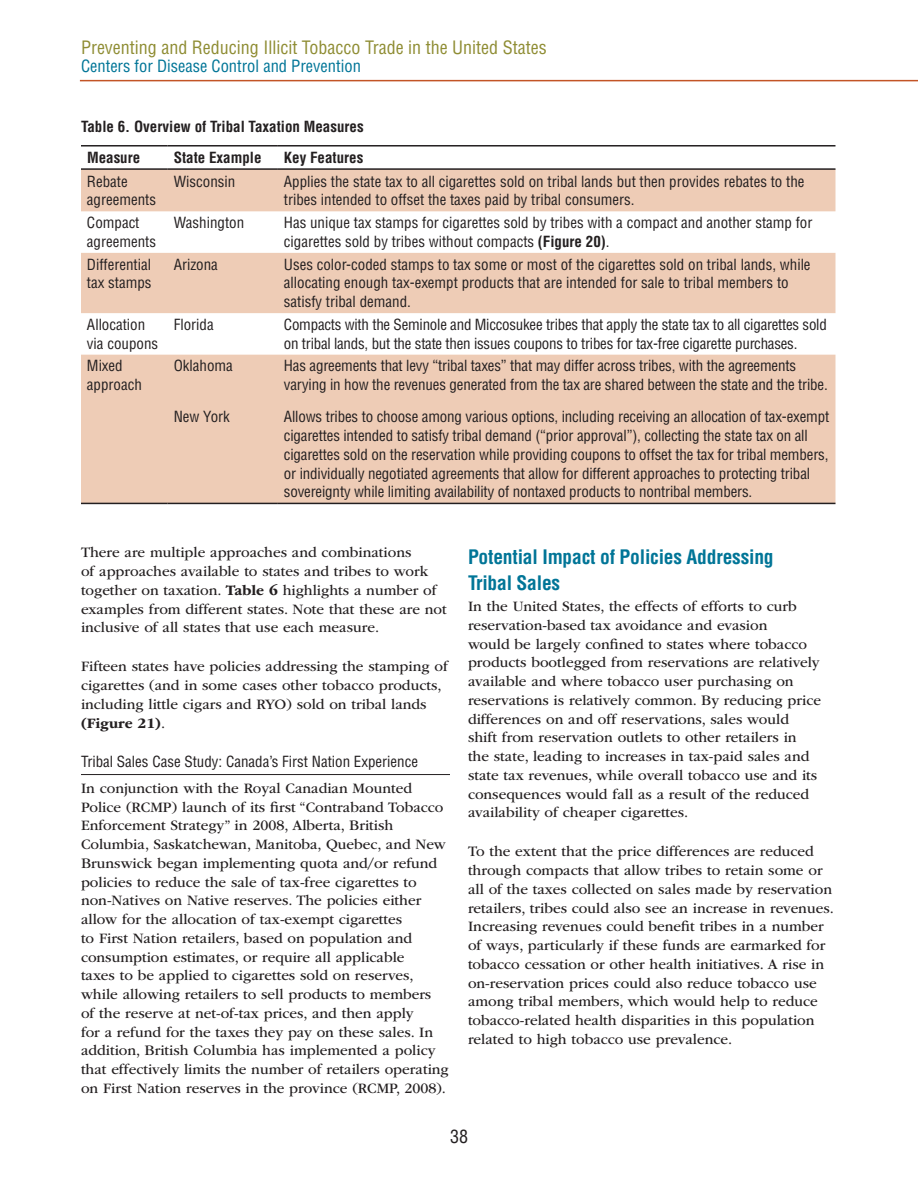
<style>
.page{position:relative;width:918px;height:1188px;background:#fff}
.page>*{position:absolute;margin:0;border:0;box-sizing:border-box;transform-origin:0 0}
.Heading_4{font:700 condensed 19.5px/25.5px "Helvetica LT Std";letter-spacing:-.01em;color:#007597}
.t1{font:condensed 18px "Helvetica LT Std";color:#8f8d34}
.t2{font:condensed 18px "Helvetica LT Std";color:#231f20}
.t3{font:condensed 16.5px "Helvetica LT Std";color:#007597}
.t4{font:15px/18.8px "ITC Garamond Std";color:#231f20}
.Table_Body{font:condensed 15px/18.8px "Helvetica LT Std";letter-spacing:-.01em;color:#231f20}
.Table_Column_1{font:condensed 15px/18.8px "Helvetica LT Std";color:#231f20}
.Heading_4-2{font:condensed 15px "Helvetica LT Std";color:#231f20}
.Table_Title{font:700 condensed 15px "Helvetica LT Std";color:#231f20}
.Table_Header{font:700 condensed 15px "Helvetica LT Std";color:#231f20}
.s1{font-weight:700}
</style>
<div class="page">
<hr style="left:80px;top:80px;width:838px;height:1px;background:#c35426">
<svg style="left:81px;top:169px;width:755px;height:334px;fill:#eeccb6"></svg>
<hr style="left:81px;top:503px;width:87px;height:1px;background:#231f20">
<hr style="left:168px;top:503px;width:110px;height:1px;background:#231f20">
<hr style="left:278px;top:503px;width:557px;height:1px;background:#231f20">
<hr style="left:81px;top:145px;width:87px;height:2px;background:#231f20">
<hr style="left:168px;top:145px;width:110px;height:2px;background:#231f20">
<hr style="left:278px;top:145px;width:557px;height:2px;background:#231f20">
<hr style="left:81px;top:168px;width:87px;height:2px;background:#231f20">
<hr style="left:168px;top:168px;width:110px;height:2px;background:#231f20">
<hr style="left:278px;top:168px;width:557px;height:2px;background:#231f20">
<hr style="left:81px;top:774px;width:369px;height:1px;background:#231f20">
<p class="t1" style="left:81px;top:36px;width:467px">Preventing and Reducing Illicit Tobacco Trade in the United States</p>
<p class="t3" style="left:81px;top:55px;width:281px">Centers for Disease Control and Prevention</p>
<p class="Table_Title" style="left:81px;top:117px;width:284px">Table 6. Overview of Tribal Taxation Measures</p>
<p class="Table_Header" style="left:87px;top:148px;width:55px">Measure</p>
<p class="Table_Header" style="left:174px;top:148px;width:89px">State Example</p>
<p class="Table_Header" style="left:284px;top:148px;width:81px">Key Features</p>
<p class="Table_Column_1" style="left:87px;top:172px;width:71px">Rebate agreements</p>
<p class="Table_Body" style="left:174px;top:172px;width:63px">Wisconsin</p>
<p class="Table_Body" style="left:284px;top:172px;width:522px">Applies the state tax to all cigarettes sold on tribal lands but then provides rebates to the tribes intended to offset the taxes paid by tribal consumers.</p>
<p class="Table_Column_1" style="left:87px;top:213px;width:71px">Compact agreements</p>
<p class="Table_Body" style="left:174px;top:213px;width:72px">Washington</p>
<p class="Table_Body" style="left:284px;top:213px;width:530px">Has unique tax stamps for cigarettes sold by tribes with a compact and another stamp for cigarettes sold by tribes without compacts <span class="s1">(Figure 20)</span>.</p>
<p class="Table_Column_1" style="left:87px;top:255px;width:66px">Differential tax stamps</p>
<p class="Table_Body" style="left:174px;top:255px;width:46px">Arizona</p>
<p class="Table_Body" style="left:284px;top:255px;width:528px">Uses color-coded stamps to tax some or most of the cigarettes sold on tribal lands, while allocating enough tax-exempt products that are intended for sale to tribal members to satisfy tribal demand.</p>
<p class="Table_Column_1" style="left:87px;top:315px;width:73px">Allocation via coupons</p>
<p class="Table_Body" style="left:174px;top:315px;width:41px">Florida</p>
<p class="Table_Body" style="left:284px;top:315px;width:545px">Compacts with the Seminole and Miccosukee tribes that apply the state tax to all cigarettes sold on tribal lands, but the state then issues coupons to tribes for tax-free cigarette purchases.</p>
<p class="Table_Column_1" style="left:87px;top:357px;width:56px">Mixed approach</p>
<p class="Table_Body" style="left:174px;top:357px;width:61px">Oklahoma</p>
<p class="Table_Body" style="left:174px;top:408px;width:58px">New York</p>
<p class="Table_Body" style="left:284px;top:357px;width:546px">Has agreements that levy “tribal taxes” that may differ across tribes, with the agreements varying in how the revenues generated from the tax are shared between the state and the tribe.</p>
<p class="Table_Body" style="left:284px;top:408px;width:547px">Allows tribes to choose among various options, including receiving an allocation of tax-exempt cigarettes intended to satisfy tribal demand (“prior approval”), collecting the state tax on all cigarettes sold on the reservation while providing coupons to offset the tax for tribal members, or individually negotiated agreements that allow for different approaches to protecting tribal sovereignty while limiting availability of nontaxed products to nontribal members.</p>
<p class="t4" style="left:81px;top:543px;width:367px">There are multiple approaches and combinations<br>of approaches available to states and tribes to work together on taxation. <span class="s1">Table 6</span> highlights a number of examples from different states. Note that these are not inclusive of all states that use each measure.</p>
<p class="t4" style="left:81px;top:657px;width:368px">Fifteen states have policies addressing the stamping of cigarettes (and in some cases other tobacco products, including little cigars and RYO) sold on tribal lands <span class="s1">(Figure 21)</span>.</p>
<h4 class="Heading_4-2" style="left:81px;top:753px;width:339px">Tribal Sales Case Study: Canada’s First Nation Experience</h4>
<p class="t4" style="left:81px;top:779px;width:369px">In conjunction with the Royal Canadian Mounted Police (RCMP) launch of its first “Contraband Tobacco Enforcement Strategy” in 2008, Alberta, British Columbia, Saskatchewan, Manitoba, Quebec, and New Brunswick began implementing quota and/or refund policies to reduce the sale of tax-free cigarettes to non-Natives on Native reserves. The policies either allow for the allocation of tax-exempt cigarettes<br>to First Nation retailers, based on population and consumption estimates, or require all applicable<br>taxes to be applied to cigarettes sold on reserves, while allowing retailers to sell products to members<br>of the reserve at net-of-tax prices, and then apply<br>for a refund for the taxes they pay on these sales. In addition, British Columbia has implemented a policy that effectively limits the number of retailers operating on First Nation reserves in the province (RCMP, 2008).</p>
<h4 class="Heading_4" style="left:468px;top:544px;width:307px">Potential Impact of Policies Addressing<br>Tribal Sales</h4>
<p class="t4" style="left:468px;top:597px;width:355px">In the United States, the effects of efforts to curb reservation-based tax avoidance and evasion<br>would be largely confined to states where tobacco products bootlegged from reservations are relatively available and where tobacco user purchasing on reservations is relatively common. By reducing price differences on and off reservations, sales would shift from reservation outlets to other retailers in the state, leading to increases in tax-paid sales and state tax revenues, while overall tobacco use and its consequences would fall as a result of the reduced availability of cheaper cigarettes.</p>
<p class="t4" style="left:468px;top:842px;width:367px">To the extent that the price differences are reduced through compacts that allow tribes to retain some or all of the taxes collected on sales made by reservation retailers, tribes could also see an increase in revenues.<br>Increasing revenues could benefit tribes in a number of ways, particularly if these funds are earmarked for tobacco cessation or other health initiatives. A rise in on-reservation prices could also reduce tobacco use among tribal members, which would help to reduce tobacco-related health disparities in this population related to high tobacco use prevalence.</p>
<p class="t2" style="left:450px;top:1125px;width:19px">38</p>
</div>
